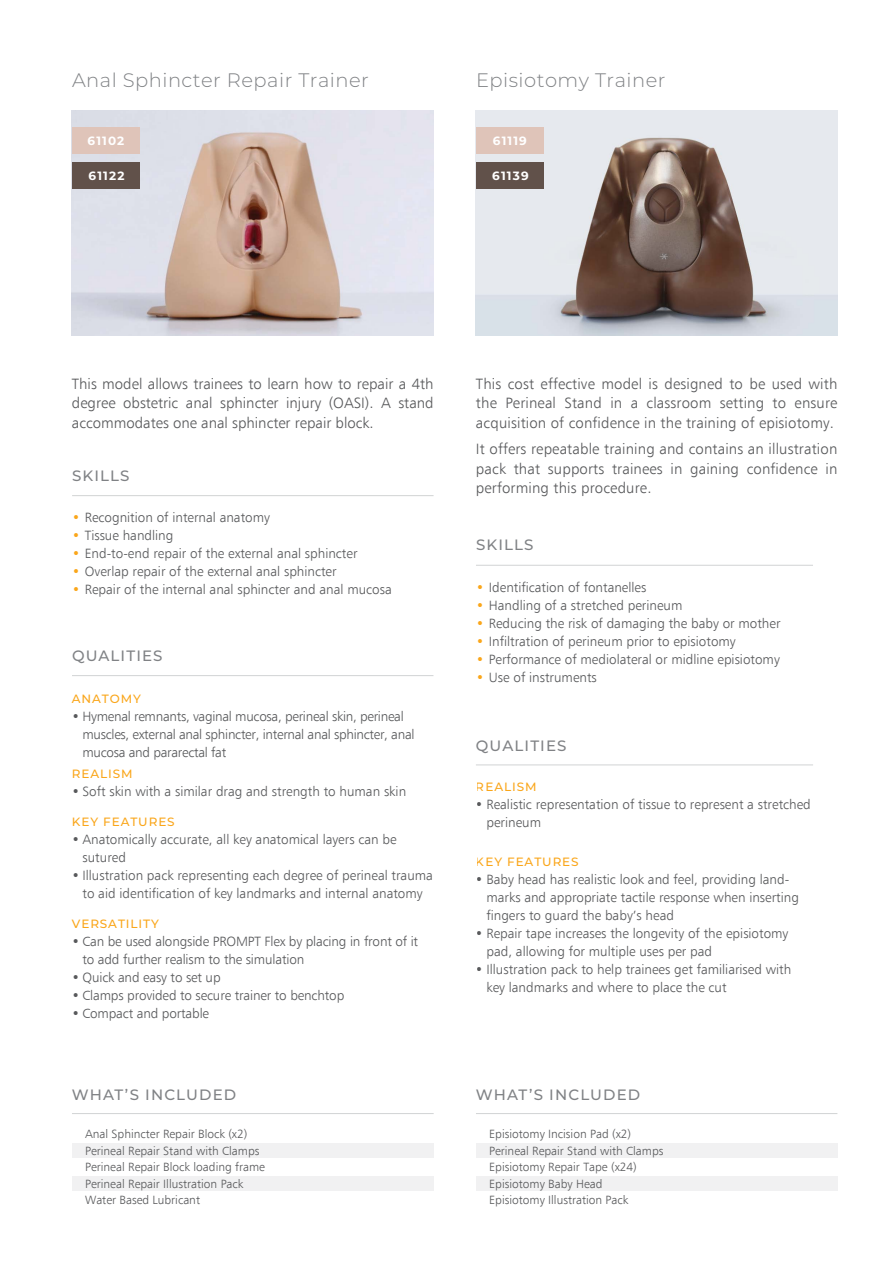
<style>
.page{position:relative;width:893px;height:1263px;background:#fff}
.page>*{position:absolute;margin:0;border:0;box-sizing:border-box;transform-origin:0 0}
.t1{font:300 19.5px "Montserrat";letter-spacing:.025em;color:#808285}
.t2{font:300 15px/19.5px "Humanist 777 BT";letter-spacing:.01em;color:#58595b;text-align:justify}
.t3{font:500 15px "Montserrat";letter-spacing:.075em;color:#808285}
.t4{font:300 13.5px/18px "Humanist 777 BT";color:#58595b}
.t5{font:300 13.5px/18px "Humanist 777 BT";letter-spacing:-.02em;color:#58595b}
.t6{font:300 12px/16.5px "Humanist 777 BT";color:#58595b}
.t7{font:500 12px "Montserrat";letter-spacing:.075em;color:#faa61a}
.t8{font:700 12px "Montserrat";letter-spacing:.095em;color:#fff}
.s1{color:#faa61a}
</style>
<div class="page">
<hr style="left:72px;top:495px;width:362px;height:1px;background:#d1d3d4">
<hr style="left:72px;top:675px;width:361px;height:1px;background:#d1d3d4">
<hr style="left:476px;top:565px;width:337px;height:1px;background:#d1d3d4">
<hr style="left:476px;top:764px;width:337px;height:1px;background:#d1d3d4">
<div style="left:72px;top:1176px;width:361px;height:15px;background:#f1f1f2"></div>
<div style="left:72px;top:1143px;width:361px;height:15px;background:#f1f1f2"></div>
<div style="left:476px;top:1176px;width:361px;height:15px;background:#f1f1f2"></div>
<div style="left:476px;top:1143px;width:361px;height:15px;background:#f1f1f2"></div>
<hr style="left:476px;top:1113px;width:361px;height:1px;background:#d1d3d4">
<hr style="left:72px;top:1113px;width:362px;height:1px;background:#d1d3d4">
<img style="left:72px;top:111px;width:361px;height:225px">
<img style="left:476px;top:111px;width:361px;height:225px">
<div style="left:72px;top:128px;width:68px;height:26px;background:#dfc4b9"></div>
<div style="left:476px;top:128px;width:68px;height:26px;background:#dfc4b9"></div>
<div style="left:72px;top:162px;width:68px;height:27px;background:#61514a"></div>
<div style="left:476px;top:162px;width:68px;height:27px;background:#61514a"></div>
<h1 class="t1" style="left:72px;top:67px;width:298px">Anal Sphincter Repair Trainer</h1>
<h1 class="t1" style="left:476px;top:67px;width:191px">Episiotomy Trainer</h1>
<p class="t8" style="left:88px;top:132px;width:38px">61102</p>
<p class="t8" style="left:493px;top:132px;width:36px">61119</p>
<p class="t8" style="left:89px;top:167px;width:37px">61122</p>
<p class="t8" style="left:492px;top:167px;width:38px">61139</p>
<p class="t2" style="left:72px;top:373px;width:363px">This model allows trainees to learn how to repair a 4th degree obstetric anal sphincter injury (OASI). A stand accommodates one anal sphincter repair block.</p>
<p class="t3" style="left:72px;top:465px;width:59px">SKILLS</p>
<p class="t4" style="left:72px;top:508px;width:199px"><span class="s1">•</span> Recognition of internal anatomy</p>
<p class="t4" style="left:72px;top:526px;width:103px"><span class="s1">•</span> Tissue handling</p>
<p class="t4" style="left:72px;top:544px;width:287px"><span class="s1">•</span> End-to-end repair of the external anal sphincter</p>
<p class="t4" style="left:72px;top:562px;width:266px"><span class="s1">•</span> Overlap repair of the external anal sphincter</p>
<p class="t4" style="left:72px;top:580px;width:321px"><span class="s1">•</span> Repair of the internal anal sphincter and anal mucosa</p>
<p class="t3" style="left:72px;top:645px;width:92px">QUALITIES</p>
<p class="t7" style="left:72px;top:690px;width:71px">ANATOMY</p>
<p class="t5" style="left:82px;top:707px;width:334px;text-indent:-11px">• Hymenal remnants, vaginal mucosa, perineal skin, perineal muscles, external anal sphincter, internal anal sphincter, anal mucosa and pararectal fat</p>
<p class="t7" style="left:72px;top:765px;width:62px">REALISM</p>
<p class="t4" style="left:72px;top:782px;width:336px">• Soft skin with a similar drag and strength to human skin</p>
<p class="t7" style="left:72px;top:813px;width:104px">KEY FEATURES</p>
<p class="t4" style="left:82px;top:830px;width:316px;text-indent:-11px">• Anatomically accurate, all key anatomical layers can be sutured</p>
<p class="t4" style="left:72px;top:866px;width:363px;text-align:center">• Illustration pack representing each degree of perineal trauma to aid identification of key landmarks and internal anatomy</p>
<p class="t7" style="left:72px;top:915px;width:88px">VERSATILITY</p>
<p class="t4" style="left:82px;top:932px;width:337px;text-indent:-11px">• Can be used alongside PROMPT Flex by placing in front of it to add further realism to the simulation</p>
<p class="t4" style="left:72px;top:968px;width:150px">• Quick and easy to set up</p>
<p class="t4" style="left:72px;top:986px;width:274px">• Clamps provided to secure trainer to benchtop</p>
<p class="t4" style="left:72px;top:1004px;width:139px">• Compact and portable</p>
<p class="t3" style="left:72px;top:1084px;width:166px">WHAT’S INCLUDED</p>
<p class="t6" style="left:85px;top:1126px;width:181px">Anal Sphincter Repair Block (x2)<br>Perineal Repair Stand with Clamps<br>Perineal Repair Block loading frame<br>Perineal Repair Illustration Pack<br>Water Based Lubricant</p>
<p class="t2" style="left:476px;top:373px;width:363px">This cost effective model is designed to be used with the Perineal Stand in a classroom setting to ensure acquisition of confidence in the training of episiotomy.</p>
<p class="t2" style="left:476px;top:439px;width:363px">It offers repeatable training and contains an illustration pack that supports trainees in gaining confidence in performing this procedure.</p>
<p class="t3" style="left:476px;top:534px;width:59px">SKILLS</p>
<p class="t4" style="left:476px;top:578px;width:172px"><span class="s1">•</span> Identification of fontanelles</p>
<p class="t4" style="left:476px;top:596px;width:208px"><span class="s1">•</span> Handling of a stretched perineum</p>
<p class="t4" style="left:476px;top:614px;width:306px"><span class="s1">•</span> Reducing the risk of damaging the baby or mother</p>
<p class="t4" style="left:476px;top:632px;width:261px"><span class="s1">•</span> Infiltration of perineum prior to episiotomy</p>
<p class="t4" style="left:476px;top:650px;width:305px"><span class="s1">•</span> Performance of mediolateral or midline episiotomy</p>
<p class="t4" style="left:476px;top:668px;width:122px"><span class="s1">•</span> Use of instruments</p>
<p class="t3" style="left:476px;top:735px;width:92px">QUALITIES</p>
<p class="t7" style="left:476px;top:778px;width:62px">REALISM</p>
<p class="t4" style="left:486px;top:795px;width:326px;text-indent:-11px">• Realistic representation of tissue to represent a stretched perineum</p>
<p class="t7" style="left:476px;top:853px;width:104px">KEY FEATURES</p>
<p class="t4" style="left:486px;top:870px;width:314px;text-indent:-11px">• Baby head has realistic look and feel, providing land&shy;marks and appropriate tactile response when inserting fingers to guard the baby’s head</p>
<p class="t4" style="left:486px;top:924px;width:304px;text-indent:-11px">• Repair tape increases the longevity of the episiotomy pad, allowing for multiple uses per pad</p>
<p class="t4" style="left:486px;top:960px;width:306px;text-indent:-11px">• Illustration pack to help trainees get familiarised with key landmarks and where to place the cut</p>
<p class="t3" style="left:476px;top:1084px;width:166px">WHAT’S INCLUDED</p>
<p class="t6" style="left:489px;top:1126px;width:176px">Episiotomy Incision Pad (x2)<br>Perineal Repair Stand with Clamps<br>Episiotomy Repair Tape (x24)<br>Episiotomy Baby Head<br>Episiotomy Illustration Pack</p>
</div>
